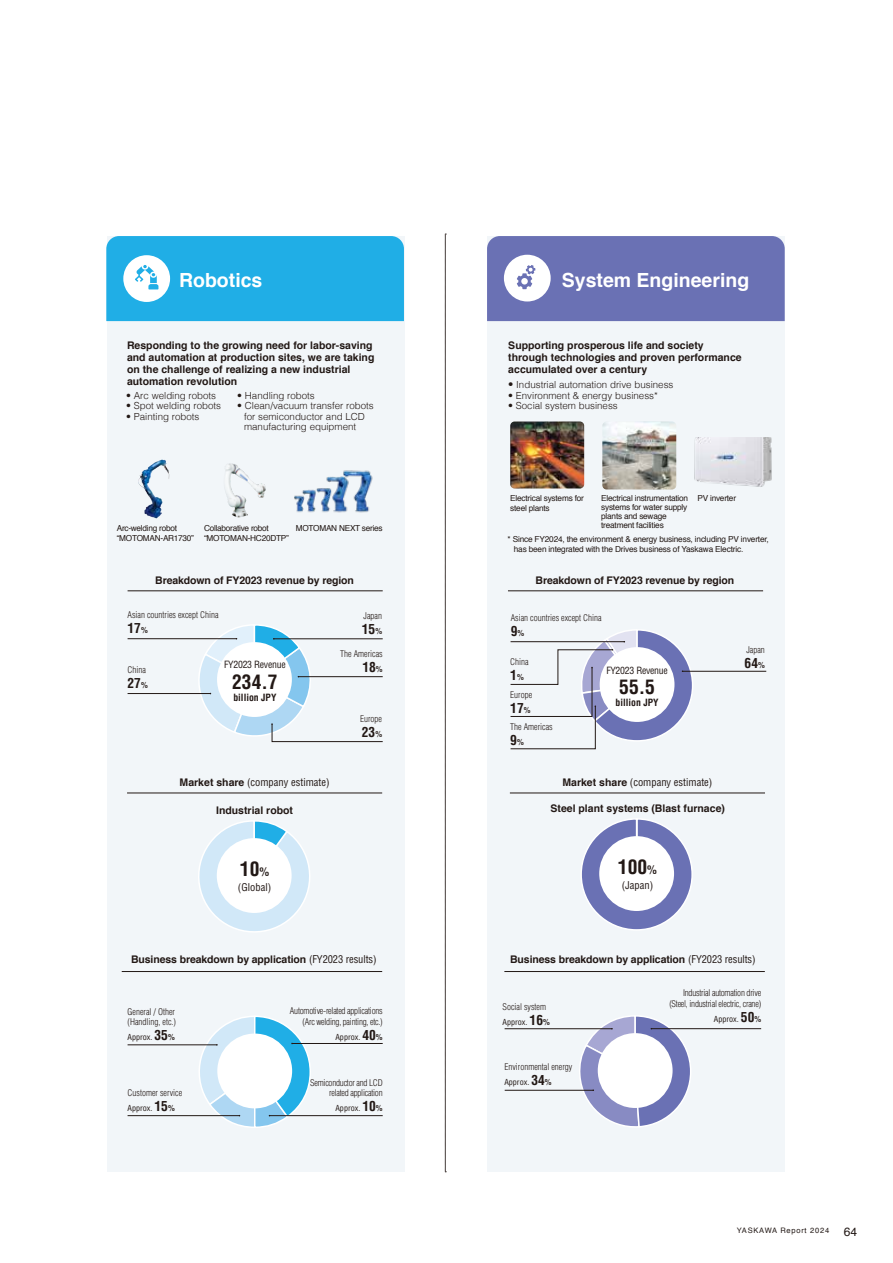
<style>
.page{position:relative;width:893px;height:1263px;background:#fff}
.page>*{position:absolute;margin:0;border:0;box-sizing:border-box;transform-origin:0 0}
.t1{font:700 19.5px "Helvetica";color:#fff}
.t2{font:700 condensed 19.5px "Helvetica LT Pro";color:#221815}
.t3{font:700 condensed 13.5px "Helvetica LT Pro";color:#221815}
.t4{font:700 10.5px/12px "Helvetica";color:#221815}
.t5{font:condensed 10.5px "Helvetica LT Pro";color:#221815}
.t6{font:300 9.75px/10.5px "Helvetica";color:#221815}
.t7{font:condensed 9.75px "Helvetica LT Pro";letter-spacing:-.025em;color:#221815}
.t8{font:700 condensed 9.75px "Helvetica LT Pro";color:#221815}
.t9{font:300 condensed 9px/9.8px "Helvetica LT Pro";color:#221815}
.t10{font:300 condensed 9px/10.5px "Helvetica LT Pro";letter-spacing:-.025em;color:#221815;text-align:right}
.t11{font:8.25px/9.8px "Helvetica";letter-spacing:-.025em;color:#221815}
.t12{font:condensed 8.1px "Helvetica LT Pro";color:#221815}
.t13{font:7.5px "Helvetica";letter-spacing:.1em;color:#221815}
.s1{font-size:10.5px}
.s2{font-size:8.1px}
.s3{font-family:"Helvetica";font-weight:700;font-stretch:normal}
.s4{font-size:11.7px}
.s5{font-family:"Helvetica LT Pro";font-weight:400;font-stretch:condensed}
.s6{font-weight:700;font-size:13.5px}
.s7{font-weight:700}
.s8{font-size:12px}
</style>
<div class="page">
<div style="left:107px;top:236px;width:298px;height:935px;background:#f2f6f9"></div>
<div style="left:487px;top:236px;width:298px;height:935px;background:#f2f6f9"></div>
<svg style="left:106px;top:236px;width:298px;height:85px;background:#2eb3e7"></svg>
<svg style="left:487px;top:236px;width:298px;height:85px;background:#737ab8"></svg>
<svg style="left:445px;top:234px;width:1px;height:938px"></svg>
<hr style="left:128px;top:638px;width:109px;height:1px;background:#221815">
<hr style="left:128px;top:693px;width:82px;height:1px;background:#221815">
<svg style="left:192px;top:625px;width:191px;height:117px"></svg>
<svg style="left:198px;top:820px;width:112px;height:112px"></svg>
<div style="left:217px;top:838px;width:75px;height:75px;background:#fff;border-radius:50%"></div>
<hr style="left:269px;top:1115px;width:114px;height:1px;background:#221815">
<hr style="left:292px;top:1043px;width:91px;height:1px;background:#221815">
<hr style="left:128px;top:1044px;width:89px;height:1px;background:#221815">
<hr style="left:128px;top:1115px;width:111px;height:1px;background:#221815">
<svg style="left:192px;top:1016px;width:120px;height:112px"></svg>
<div style="left:581px;top:819px;width:111px;height:111px;background:#6a71b4;border-radius:55px"></div>
<div style="left:580px;top:818px;width:113px;height:113px;border:2px solid #fff;border-radius:55px"></div>
<div style="left:599px;top:836px;width:75px;height:75px;background:#fff;border-radius:50%"></div>
<hr style="left:505px;top:1090px;width:88px;height:1px;background:#221815">
<hr style="left:651px;top:1028px;width:110px;height:1px;background:#221815">
<hr style="left:505px;top:1028px;width:107px;height:1px;background:#221815">
<svg style="left:577px;top:1016px;width:115px;height:111px"></svg>
<hr style="left:682px;top:671px;width:84px;height:1px;background:#221815">
<svg style="left:510px;top:629px;width:184px;height:120px"></svg>
<img style="left:694px;top:437px;width:78px;height:50px">
<img style="left:602px;top:421px;width:74px;height:68px">
<img style="left:510px;top:421px;width:74px;height:67px">
<hr style="left:127px;top:793px;width:255px;height:1px;background:#221815">
<hr style="left:510px;top:793px;width:255px;height:1px;background:#221815">
<img style="left:294px;top:470px;width:79px;height:43px">
<svg style="left:149px;top:460px;width:13px;height:7px"></svg>
<img style="left:225px;top:463px;width:40px;height:55px">
<hr style="left:128px;top:590px;width:255px;height:1px;background:#221815">
<hr style="left:508px;top:590px;width:255px;height:1px;background:#221815">
<hr style="left:122px;top:971px;width:260px;height:1px;background:#221815">
<hr style="left:504px;top:971px;width:261px;height:1px;background:#221815">
<h1 class="t1" style="left:179px;top:265px;width:85px">Robotics</h1>
<h1 class="t1" style="left:562px;top:265px;width:189px">System Engineering</h1>
<p class="t4" style="left:127px;top:340px;width:249px">Responding to the growing need for labor-saving and automation at production sites, we are taking on the challenge of realizing a new industrial automation revolution</p>
<p class="t4" style="left:508px;top:340px;width:235px">Supporting prosperous life and society through technologies and proven performance accumulated over a century</p>
<p class="t6" style="left:508px;top:379px;width:167px"><span class="s1">•</span> Industrial automation drive business</p>
<p class="t6" style="left:508px;top:389px;width:151px">• Environment &amp; energy business*</p>
<p class="t6" style="left:508px;top:400px;width:111px">• Social system business</p>
<p class="t6" style="left:126px;top:389px;width:91px">• Arc welding robots</p>
<p class="t6" style="left:126px;top:400px;width:96px">• Spot welding robots</p>
<p class="t6" style="left:126px;top:410px;width:75px">• Painting robots</p>
<p class="t6" style="left:237px;top:389px;width:79px">• Handling robots</p>
<p class="t6" style="left:244px;top:400px;width:131px;text-indent:-7px">• Clean/vacuum transfer robots for semiconductor and LCD manufacturing equipment</p>
<p class="t11" style="left:117px;top:523px;width:79px">Arc-welding robot “MOTOMAN-AR1730”</p>
<p class="t11" style="left:204px;top:523px;width:86px">Collaborative robot “MOTOMAN-HC20DTP”</p>
<p class="t11" style="left:296px;top:523px;width:88px">MOTOMAN NEXT series</p>
<p class="t11" style="left:510px;top:493px;width:75px">Electrical systems for steel plants</p>
<p class="t11" style="left:697px;top:493px;width:40px">PV inverter</p>
<p class="t11" style="left:514px;top:535px;width:257px;text-indent:-6px">* Since FY2024, the environment &amp; energy business, including PV inverter, has been integrated with the Drives business of Yaskawa Electric.</p>
<p class="t11" style="left:601px;top:494px;width:88px;line-height:9px">Electrical instrumentation systems for water supply plants and sewage treatment facilities</p>
<p class="t4" style="left:155px;top:575px;width:200px">Breakdown of FY2023 revenue by region</p>
<p class="t4" style="left:536px;top:575px;width:200px">Breakdown of FY2023 revenue by region</p>
<p class="t9" style="left:128px;top:609px;width:92px">Asian countries except China</p>
<p class="t3" style="left:128px;top:619px;width:22px">17<span class="s2">%</span></p>
<p class="t9" style="left:364px;top:611px;width:20px">Japan</p>
<p class="t3" style="left:362px;top:620px;width:22px">15<span class="s2">%</span></p>
<p class="t9" style="left:511px;top:613px;width:92px">Asian countries except China</p>
<p class="t3" style="left:511px;top:622px;width:15px">9<span class="s2">%</span></p>
<p class="t9" style="left:340px;top:648px;width:44px">The Americas</p>
<p class="t9" style="left:510px;top:657px;width:20px">China</p>
<p class="t3" style="left:510px;top:666px;width:15px">1<span class="s2">%</span></p>
<p class="t7" style="left:222px;top:656px;width:63px">FY2023 Revenue</p>
<p class="t7" style="left:224px;top:659px;width:63px">FY2023 Revenue</p>
<p class="t9" style="left:128px;top:665px;width:20px">China</p>
<p class="t3" style="left:362px;top:658px;width:22px">18<span class="s2">%</span></p>
<p class="t3" style="left:128px;top:674px;width:22px">27<span class="s2">%</span></p>
<p class="t7" style="left:606px;top:664px;width:63px">FY2023 Revenue</p>
<h1 class="t2" style="left:232px;top:668px;width:47px">234.7</h1>
<h1 class="t2" style="left:619px;top:674px;width:37px">55.5</h1>
<p class="t8" style="left:233px;top:691px;width:45px">billion JPY</p>
<p class="t8" style="left:616px;top:696px;width:45px">billion JPY</p>
<p class="t9" style="left:510px;top:689px;width:23px">Europe</p>
<p class="t3" style="left:510px;top:699px;width:22px">17<span class="s2">%</span></p>
<p class="t9" style="left:510px;top:722px;width:44px">The Americas</p>
<p class="t3" style="left:510px;top:731px;width:15px">9<span class="s2">%</span></p>
<p class="t9" style="left:360px;top:713px;width:23px">Europe</p>
<p class="t3" style="left:362px;top:723px;width:22px">23<span class="s2">%</span></p>
<p class="t5" style="left:180px;top:776px;width:151px"><span class="s3">Market share</span> (company estimate)</p>
<p class="t5" style="left:562px;top:776px;width:151px"><span class="s3">Market share</span> (company estimate)</p>
<p class="t4" style="left:216px;top:804px;width:79px">Industrial robot</p>
<h1 class="t2" style="left:240px;top:856px;width:31px">10<span class="s4">%</span></h1>
<p class="t5" style="left:238px;top:881px;width:35px">(Global)</p>
<p class="t4" style="left:550px;top:802px;width:176px">Steel plant systems (Blast furnace)</p>
<h1 class="t2" style="left:618px;top:854px;width:40px">100<span class="s4">%</span></h1>
<p class="t5" style="left:622px;top:879px;width:33px">(Japan)</p>
<p class="t9" style="left:746px;top:644px;width:20px">Japan</p>
<p class="t3" style="left:745px;top:654px;width:22px">64<span class="s2">%</span></p>
<p class="t4" style="left:131px;top:953px;width:247px">Business breakdown by application <span class="s5">(FY2023 results)</span></p>
<p class="t4" style="left:510px;top:953px;width:247px">Business breakdown by application <span class="s5">(FY2023 results)</span></p>
<p class="t9" style="left:128px;top:1007px;width:50px">General / Other (Handling, etc.)</p>
<p class="t12" style="left:128px;top:1031px;width:49px">Approx. <span class="s6">35</span><span class="s7">%</span></p>
<p class="t9" style="left:128px;top:1088px;width:56px">Customer service</p>
<p class="t12" style="left:128px;top:1103px;width:49px">Approx. <span class="s6">15</span><span class="s7">%</span></p>
<p class="t10" style="left:290px;top:1005px;width:94px">Automotive-related applications (Arc welding, painting, etc.)</p>
<p class="t12" style="left:335px;top:1031px;width:49px">Approx. <span class="s6">40</span><span class="s7">%</span></p>
<p class="t10" style="left:310px;top:1077px;width:74px">Semiconductor and LCD related application</p>
<p class="t12" style="left:335px;top:1103px;width:49px">Approx. <span class="s6">10</span><span class="s7">%</span></p>
<p class="t9" style="left:503px;top:1002px;width:45px">Social system</p>
<p class="t12" style="left:503px;top:1017px;width:49px">Approx. <span class="s6">16</span><span class="s7">%</span></p>
<p class="t9" style="left:504px;top:1061px;width:69px">Environmental energy</p>
<p class="t12" style="left:504px;top:1076px;width:49px">Approx. <span class="s6">34</span><span class="s7">%</span></p>
<p class="t10" style="left:669px;top:987px;width:93px">Industrial automation drive (Steel, industrial electric, crane)</p>
<p class="t12" style="left:714px;top:1013px;width:49px">Approx. <span class="s6">50</span><span class="s7">%</span></p>
<p class="t13" style="left:737px;top:1225px;width:122px">YASKAWA Report 2024 <span class="s8">64</span></p>
</div>
